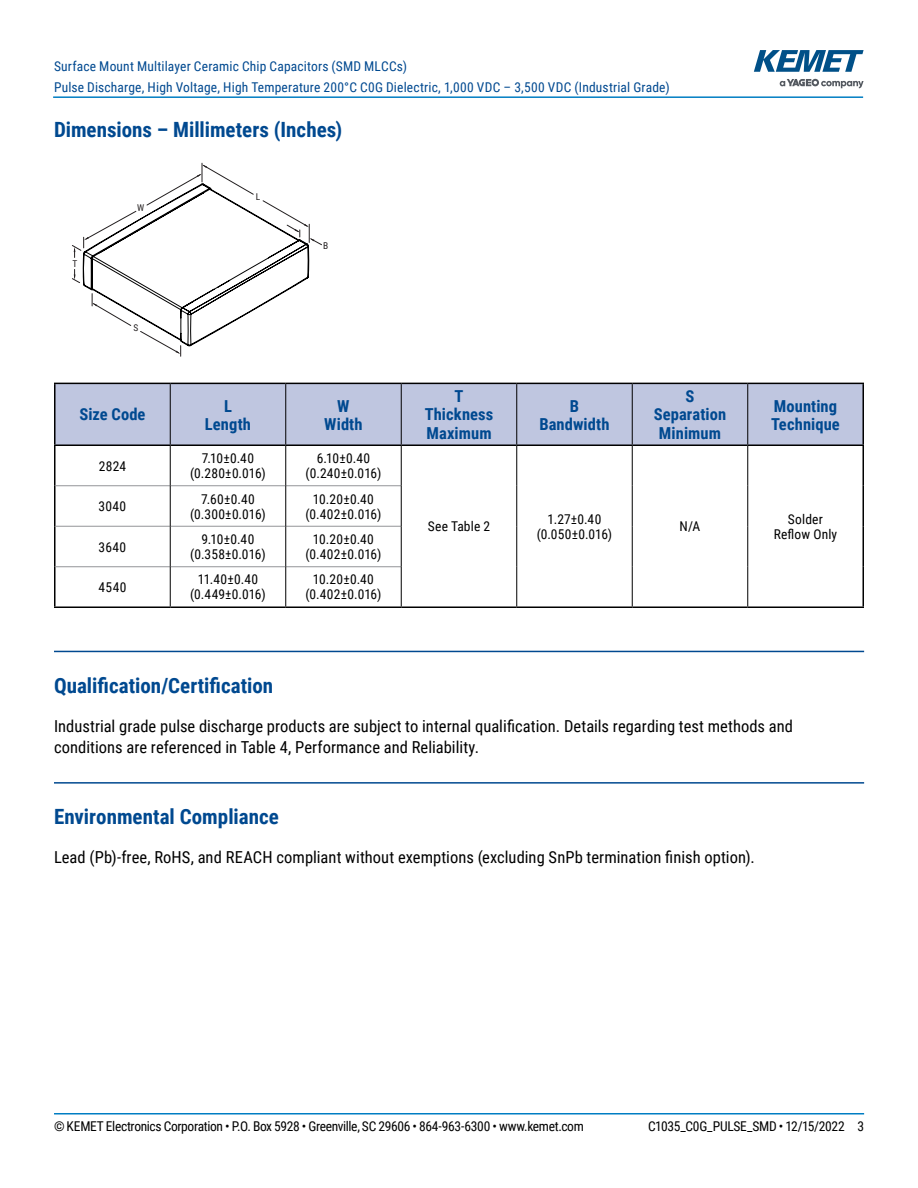
<style>
.page{position:relative;width:918px;height:1188px;background:#fff}
.page>*{position:absolute;margin:0;border:0;box-sizing:border-box;transform-origin:0 0}
.t1{font:700 21px "Roboto Condensed";color:#004990}
.t2{font:16.5px/21px "Roboto Condensed";letter-spacing:.005em;color:#000}
.t3{font:700 16.5px/18px "Roboto Condensed";letter-spacing:.005em;color:#004990;text-align:center}
.t4{font:13.5px/21px "Roboto Condensed";letter-spacing:.015em;color:#004990}
.t5{font:13.5px "Roboto Condensed";letter-spacing:-.015em;color:#000}
.t6{font:13.5px/15px "Roboto Condensed";letter-spacing:.015em;color:#000;text-align:center}
.t7{font:13.5px/15px "Roboto Condensed";letter-spacing:.005em;color:#000;text-align:center}
.t8{font:13.5px/15px "Roboto Condensed";letter-spacing:.01em;color:#000;text-align:center}
.t9{font:13.5px/15px "Roboto Condensed";letter-spacing:.02em;color:#000;text-align:center}
.t10{font:9.3px "Roboto Condensed";color:#231f20}
</style>
<div class="page">
<hr style="left:54px;top:1113px;width:810px;height:2px;background:#007dc3">
<hr style="left:53px;top:96px;width:810px;height:2px;background:#007dc3">
<svg style="left:780px;top:79px;width:84px;height:9px"></svg>
<svg style="left:754px;top:50px;width:110px;height:22px"></svg>
<svg style="left:83px;top:204px;width:226px;height:179px"></svg>
<svg style="left:72px;top:269px;width:8px;height:14px"></svg>
<svg style="left:92px;top:294px;width:39px;height:32px"></svg>
<svg style="left:140px;top:331px;width:41px;height:25px"></svg>
<svg style="left:72px;top:211px;width:64px;height:46px"></svg>
<svg style="left:147px;top:163px;width:175px;height:82px"></svg>
<div style="left:56px;top:384px;width:806px;height:60px;background:#bfc6e0"></div>
<hr style="left:54px;top:383px;width:116px;height:1px;background:#000">
<hr style="left:54px;top:384px;width:2px;height:60px;background:#000">
<hr style="left:170px;top:383px;width:116px;height:1px;background:#000">
<hr style="left:286px;top:383px;width:115px;height:1px;background:#000">
<hr style="left:401px;top:383px;width:116px;height:1px;background:#000">
<hr style="left:517px;top:383px;width:115px;height:1px;background:#000">
<hr style="left:632px;top:383px;width:116px;height:1px;background:#000">
<hr style="left:748px;top:383px;width:116px;height:1px;background:#000">
<hr style="left:862px;top:384px;width:2px;height:60px;background:#000">
<hr style="left:54px;top:486px;width:2px;height:40px;background:#000">
<hr style="left:54px;top:526px;width:2px;height:41px;background:#000">
<hr style="left:54px;top:567px;width:2px;height:39px;background:#000">
<hr style="left:54px;top:606px;width:116px;height:2px;background:#000">
<hr style="left:170px;top:606px;width:116px;height:2px;background:#000">
<hr style="left:286px;top:606px;width:115px;height:2px;background:#000">
<hr style="left:401px;top:606px;width:116px;height:2px;background:#000">
<hr style="left:517px;top:606px;width:115px;height:2px;background:#000">
<hr style="left:632px;top:606px;width:116px;height:2px;background:#000">
<hr style="left:748px;top:606px;width:116px;height:2px;background:#000">
<hr style="left:56px;top:526px;width:114px;height:1px;background:#939598">
<hr style="left:171px;top:526px;width:114px;height:1px;background:#939598">
<hr style="left:286px;top:526px;width:115px;height:1px;background:#939598">
<hr style="left:56px;top:566px;width:114px;height:1px;background:#939598">
<hr style="left:171px;top:566px;width:114px;height:1px;background:#939598">
<hr style="left:286px;top:566px;width:115px;height:1px;background:#939598">
<hr style="left:170px;top:384px;width:1px;height:60px;background:#000">
<hr style="left:285px;top:384px;width:1px;height:60px;background:#000">
<hr style="left:401px;top:384px;width:1px;height:60px;background:#000">
<hr style="left:516px;top:384px;width:1px;height:60px;background:#000">
<hr style="left:632px;top:384px;width:1px;height:60px;background:#000">
<hr style="left:747px;top:384px;width:1px;height:60px;background:#000">
<hr style="left:54px;top:444px;width:116px;height:2px;background:#000">
<hr style="left:54px;top:446px;width:2px;height:40px;background:#000">
<hr style="left:170px;top:444px;width:116px;height:2px;background:#000">
<hr style="left:286px;top:444px;width:115px;height:2px;background:#000">
<hr style="left:401px;top:444px;width:116px;height:2px;background:#000">
<hr style="left:517px;top:444px;width:115px;height:2px;background:#000">
<hr style="left:632px;top:444px;width:116px;height:2px;background:#000">
<hr style="left:748px;top:444px;width:116px;height:2px;background:#000">
<hr style="left:862px;top:446px;width:2px;height:40px;background:#000">
<hr style="left:862px;top:486px;width:2px;height:40px;background:#000">
<hr style="left:862px;top:526px;width:2px;height:41px;background:#000">
<hr style="left:862px;top:567px;width:2px;height:39px;background:#000">
<hr style="left:56px;top:485px;width:114px;height:1px;background:#939598">
<hr style="left:171px;top:485px;width:114px;height:1px;background:#939598">
<hr style="left:286px;top:485px;width:115px;height:1px;background:#939598">
<hr style="left:170px;top:446px;width:1px;height:40px;background:#000">
<hr style="left:285px;top:446px;width:1px;height:40px;background:#000">
<hr style="left:401px;top:446px;width:1px;height:40px;background:#000">
<hr style="left:516px;top:446px;width:1px;height:40px;background:#000">
<hr style="left:632px;top:446px;width:1px;height:40px;background:#000">
<hr style="left:747px;top:446px;width:1px;height:40px;background:#000">
<hr style="left:516px;top:486px;width:1px;height:40px;background:#000">
<hr style="left:632px;top:486px;width:1px;height:40px;background:#000">
<hr style="left:747px;top:486px;width:1px;height:40px;background:#000">
<hr style="left:516px;top:526px;width:1px;height:41px;background:#000">
<hr style="left:632px;top:526px;width:1px;height:41px;background:#000">
<hr style="left:747px;top:526px;width:1px;height:41px;background:#000">
<hr style="left:516px;top:567px;width:1px;height:39px;background:#000">
<hr style="left:632px;top:567px;width:1px;height:39px;background:#000">
<hr style="left:747px;top:567px;width:1px;height:39px;background:#000">
<hr style="left:170px;top:486px;width:1px;height:40px;background:#000">
<hr style="left:285px;top:486px;width:1px;height:40px;background:#000">
<hr style="left:401px;top:486px;width:1px;height:40px;background:#000">
<hr style="left:170px;top:526px;width:1px;height:41px;background:#000">
<hr style="left:285px;top:526px;width:1px;height:41px;background:#000">
<hr style="left:401px;top:526px;width:1px;height:41px;background:#000">
<hr style="left:170px;top:567px;width:1px;height:39px;background:#000">
<hr style="left:285px;top:567px;width:1px;height:39px;background:#000">
<hr style="left:401px;top:567px;width:1px;height:39px;background:#000">
<hr style="left:54px;top:651px;width:810px;height:1px;background:#004990">
<hr style="left:54px;top:782px;width:810px;height:2px;background:#004990">
<p class="t4" style="left:54px;top:55px;width:617px">Surface Mount Multilayer Ceramic Chip Capacitors (SMD MLCCs)<br>Pulse Discharge, High Voltage, High Temperature 200°C C0G Dielectric, 1,000 VDC – 3,500 VDC (Industrial Grade)</p>
<p class="t1" style="left:54px;top:115px;width:290px">Dimensions – Millimeters (Inches)</p>
<p class="t10" style="left:72px;top:257px;width:6px">T</p>
<p class="t10" style="left:137px;top:201px;width:9px">W</p>
<p class="t10" style="left:133px;top:321px;width:6px">S</p>
<p class="t10" style="left:256px;top:191px;width:6px">L</p>
<p class="t10" style="left:323px;top:239px;width:7px">B</p>
<p class="t3" style="left:79px;top:405px;width:68px">Size Code</p>
<p class="t3" style="left:205px;top:396px;width:48px">L<br>Length</p>
<p class="t3" style="left:324px;top:396px;width:40px">W<br>Width</p>
<p class="t3" style="left:425px;top:387px;width:70px">T<br>Thickness<br>Maximum</p>
<p class="t3" style="left:539px;top:396px;width:72px">B<br>Bandwidth</p>
<p class="t3" style="left:654px;top:387px;width:74px">S<br>Separation<br>Minimum</p>
<p class="t3" style="left:771px;top:396px;width:70px;text-align:left">Mounting<br>Technique</p>
<p class="t5" style="left:99px;top:456px;width:29px">2824</p>
<p class="t8" style="left:190px;top:450px;width:77px">7.10±0.40 (0.280±0.016)</p>
<p class="t7" style="left:306px;top:450px;width:77px">6.10±0.40 (0.240±0.016)</p>
<p class="t5" style="left:99px;top:497px;width:29px">3040</p>
<p class="t9" style="left:190px;top:491px;width:77px">7.60±0.40 (0.300±0.016)</p>
<p class="t6" style="left:306px;top:491px;width:77px">10.20±0.40 (0.402±0.016)</p>
<p class="t5" style="left:99px;top:537px;width:29px">3640</p>
<p class="t7" style="left:190px;top:531px;width:77px">9.10±0.40 (0.358±0.016)</p>
<p class="t6" style="left:306px;top:531px;width:77px">10.20±0.40 (0.402±0.016)</p>
<p class="t5" style="left:98px;top:578px;width:29px">4540</p>
<p class="t7" style="left:190px;top:572px;width:77px">11.40±0.40 (0.449±0.016)</p>
<p class="t6" style="left:306px;top:572px;width:77px">10.20±0.40 (0.402±0.016)</p>
<p class="t6" style="left:428px;top:518px;width:64px">See Table 2</p>
<p class="t8" style="left:537px;top:511px;width:77px">1.27±0.40 (0.050±0.016)</p>
<p class="t5" style="left:680px;top:517px;width:22px">N/A</p>
<p class="t6" style="left:774px;top:511px;width:65px">Solder<br>Reflow Only</p>
<p class="t1" style="left:54px;top:671px;width:221px">Qualification/Certification</p>
<p class="t2" style="left:54px;top:715px;width:741px">Industrial grade pulse discharge products are subject to internal qualification. Details regarding test methods and conditions are referenced in Table 4, Performance and Reliability.</p>
<p class="t1" style="left:54px;top:802px;width:226px">Environmental Compliance</p>
<p class="t2" style="left:54px;top:846px;width:702px">Lead (Pb)-free, RoHS, and REACH compliant without exemptions (excluding SnPb termination finish option).</p>
<p class="t5" style="left:54px;top:1116px;width:531px">© KEMET Electronics Corporation • P.O. Box 5928 • Greenville, SC 29606 • 864-963-6300 • www.kemet.com</p>
<p class="t5" style="left:648px;top:1116px;width:218px">C1035_C0G_PULSE_SMD • 12/15/2022 3</p>
</div>
